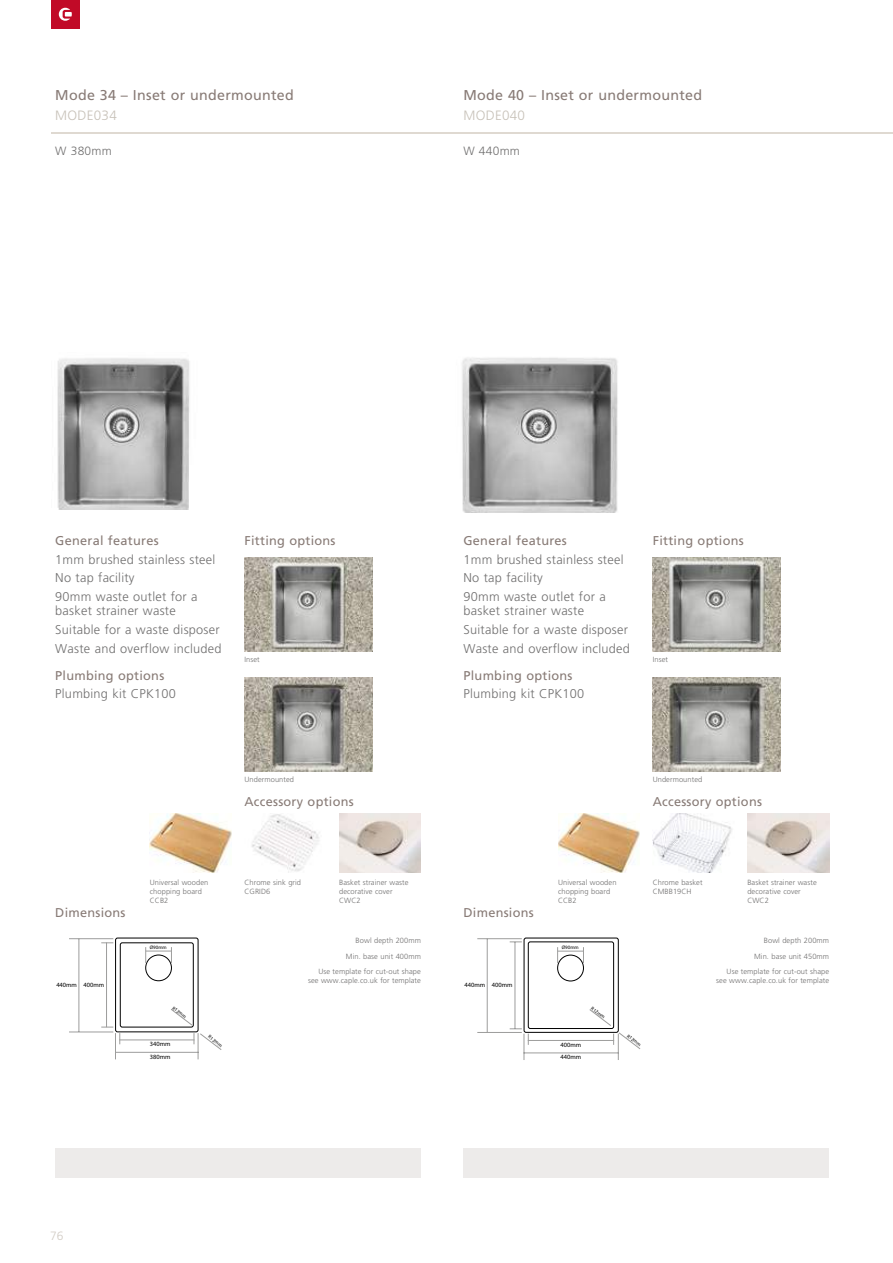
<style>
.page{position:relative;width:893px;height:1263px;background:#fff}
.page>*{position:absolute;margin:0;border:0;box-sizing:border-box;transform-origin:0 0}
.t1{font:14.25px "Frutiger";letter-spacing:.02em;color:#887b76}
.t2{font:300 13.5px "Frutiger";letter-spacing:.02em;color:#c7c1b8}
.t3{font:300 12.75px/18.5px "Frutiger";letter-spacing:.02em;color:#706f6f}
.t4{font:12.75px "Frutiger";letter-spacing:.02em;color:#887b76}
.t5{font:300 12px "Frutiger";letter-spacing:.02em;color:#706f6f}
.t6{font:300 12px "Frutiger";color:#d1cbc3}
.t7{font:300 7.5px/9px "Frutiger";letter-spacing:.01em;color:#706f6f}
.t8{font:6.45px "Myriad Pro";color:#000}
.t9{font:4.95px "Myriad Pro";color:#000}
</style>
<div class="page">
<div style="left:51px;top:0;width:29px;height:28px;background:#c10a27"></div>
<svg style="left:59px;top:8px;width:13px;height:13px"></svg>
<hr style="left:51px;top:132px;width:842px;height:1px;background:#dfd9d1">
<div style="left:55px;top:1148px;width:366px;height:30px;background:#edebea"></div>
<div style="left:463px;top:1148px;width:366px;height:30px;background:#edebea"></div>
<img style="left:462px;top:358px;width:156px;height:154px">
<hr style="left:477px;top:1032px;width:45px;height:1px;background:#9d9d9c">
<hr style="left:477px;top:938px;width:45px;height:1px;background:#9d9d9c">
<hr style="left:487px;top:939px;width:1px;height:93px;background:#9d9d9c">
<svg style="left:510px;top:938px;width:130px;height:121px"></svg>
<img style="left:653px;top:557px;width:127px;height:95px">
<img style="left:653px;top:677px;width:127px;height:95px">
<hr style="left:69px;top:1032px;width:44px;height:1px;background:#9d9d9c">
<hr style="left:69px;top:938px;width:44px;height:1px;background:#9d9d9c">
<hr style="left:79px;top:939px;width:1px;height:93px;background:#9d9d9c">
<svg style="left:101px;top:938px;width:121px;height:121px"></svg>
<img style="left:57px;top:358px;width:133px;height:151px">
<img style="left:244px;top:557px;width:128px;height:95px">
<img style="left:244px;top:677px;width:128px;height:95px">
<img style="left:150px;top:813px;width:82px;height:60px">
<img style="left:339px;top:813px;width:82px;height:60px">
<img style="left:653px;top:813px;width:79px;height:60px">
<img style="left:558px;top:813px;width:82px;height:60px">
<img style="left:747px;top:813px;width:82px;height:60px">
<img style="left:251px;top:814px;width:68px;height:59px">
<h1 class="t1" style="left:55px;top:87px;width:240px">Mode 34 – Inset or undermounted</h1>
<h2 class="t2" style="left:55px;top:108px;width:63px">MODE034</h2>
<h3 class="t5" style="left:55px;top:144px;width:58px">W 380mm</h3>
<h1 class="t1" style="left:463px;top:87px;width:240px">Mode 40 – Inset or undermounted</h1>
<h2 class="t2" style="left:463px;top:108px;width:63px">MODE040</h2>
<h3 class="t5" style="left:463px;top:144px;width:58px">W 440mm</h3>
<h3 class="t4" style="left:55px;top:533px;width:105px">General features</h3>
<h3 class="t3" style="left:55px;top:550px;width:162px">1mm brushed stainless steel<br>No tap facility<br>90mm waste outlet for a</h3>
<h3 class="t3" style="left:55px;top:601px;width:168px;line-height:18.9px">basket strainer waste<br>Suitable for a waste disposer<br>Waste and overflow included</h3>
<h3 class="t4" style="left:55px;top:668px;width:111px">Plumbing options</h3>
<h3 class="t3" style="left:55px;top:685px;width:122px">Plumbing kit CPK100</h3>
<h3 class="t4" style="left:244px;top:533px;width:93px">Fitting options</h3>
<p class="t7" style="left:244px;top:655px;width:17px">Inset</p>
<h3 class="t4" style="left:463px;top:533px;width:105px">General features</h3>
<h3 class="t3" style="left:463px;top:550px;width:162px">1mm brushed stainless steel<br>No tap facility<br>90mm waste outlet for a</h3>
<h3 class="t3" style="left:463px;top:601px;width:168px;line-height:18.9px">basket strainer waste<br>Suitable for a waste disposer<br>Waste and overflow included</h3>
<h3 class="t4" style="left:463px;top:668px;width:111px">Plumbing options</h3>
<h3 class="t3" style="left:463px;top:685px;width:122px">Plumbing kit CPK100</h3>
<h3 class="t4" style="left:653px;top:533px;width:93px">Fitting options</h3>
<p class="t7" style="left:653px;top:655px;width:17px">Inset</p>
<p class="t7" style="left:244px;top:775px;width:51px">Undermounted</p>
<h3 class="t4" style="left:244px;top:794px;width:111px">Accessory options</h3>
<h3 class="t4" style="left:653px;top:794px;width:111px">Accessory options</h3>
<p class="t7" style="left:653px;top:775px;width:51px">Undermounted</p>
<h3 class="t4" style="left:55px;top:905px;width:72px">Dimensions</h3>
<p class="t8" style="left:56px;top:981px;width:49px">440mm 400mm</p>
<p class="t7" style="left:150px;top:878px;width:60px">Universal wooden chopping board<br>CCB2</p>
<p class="t7" style="left:339px;top:878px;width:71px">Basket strainer waste decorative cover<br>CWC2</p>
<p class="t7" style="left:653px;top:878px;width:51px">Chrome basket<br>CMBB19CH</p>
<p class="t7" style="left:558px;top:878px;width:60px">Universal wooden chopping board<br>CCB2</p>
<p class="t7" style="left:747px;top:878px;width:71px">Basket strainer waste decorative cover<br>CWC2</p>
<p class="t7" style="left:244px;top:878px;width:58px">Chrome sink grid<br>CGRID6</p>
<h3 class="t4" style="left:463px;top:905px;width:72px">Dimensions</h3>
<p class="t9" style="left:150px;top:944px;width:18px">Ø90mm</p>
<p class="t7" style="left:318px;top:933px;width:104px;line-height:15.3px;text-align:right">Bowl depth 200mm<br>Min. base unit 400mm<br>Use template for cut-out shape</p>
<p class="t7" style="left:308px;top:976px;width:114px">see www.caple.co.uk for template</p>
<p class="t8" style="left:465px;top:981px;width:50px">440mm 400mm</p>
<p class="t9" style="left:562px;top:944px;width:18px">Ø90mm</p>
<p class="t7" style="left:727px;top:933px;width:104px;line-height:15.3px;text-align:right">Bowl depth 200mm<br>Min. base unit 450mm<br>Use template for cut-out shape</p>
<p class="t7" style="left:716px;top:976px;width:114px">see www.caple.co.uk for template</p>
<p class="t9" style="left:175px;top:1005px;width:18px;rotate:37deg">R12mm</p>
<p class="t9" style="left:593px;top:1005px;width:18px;rotate:37deg">R12mm</p>
<p class="t8" style="left:150px;top:1040px;width:22px">340mm</p>
<p class="t9" style="left:211px;top:1034px;width:18px;rotate:37deg">R12mm</p>
<p class="t8" style="left:560px;top:1041px;width:22px">400mm</p>
<p class="t9" style="left:629px;top:1033px;width:18px;rotate:37deg">R12mm</p>
<p class="t8" style="left:150px;top:1052px;width:22px">380mm</p>
<p class="t8" style="left:560px;top:1053px;width:22px">440mm</p>
<h3 class="t6" style="left:50px;top:1229px;width:15px">76</h3>
</div>
